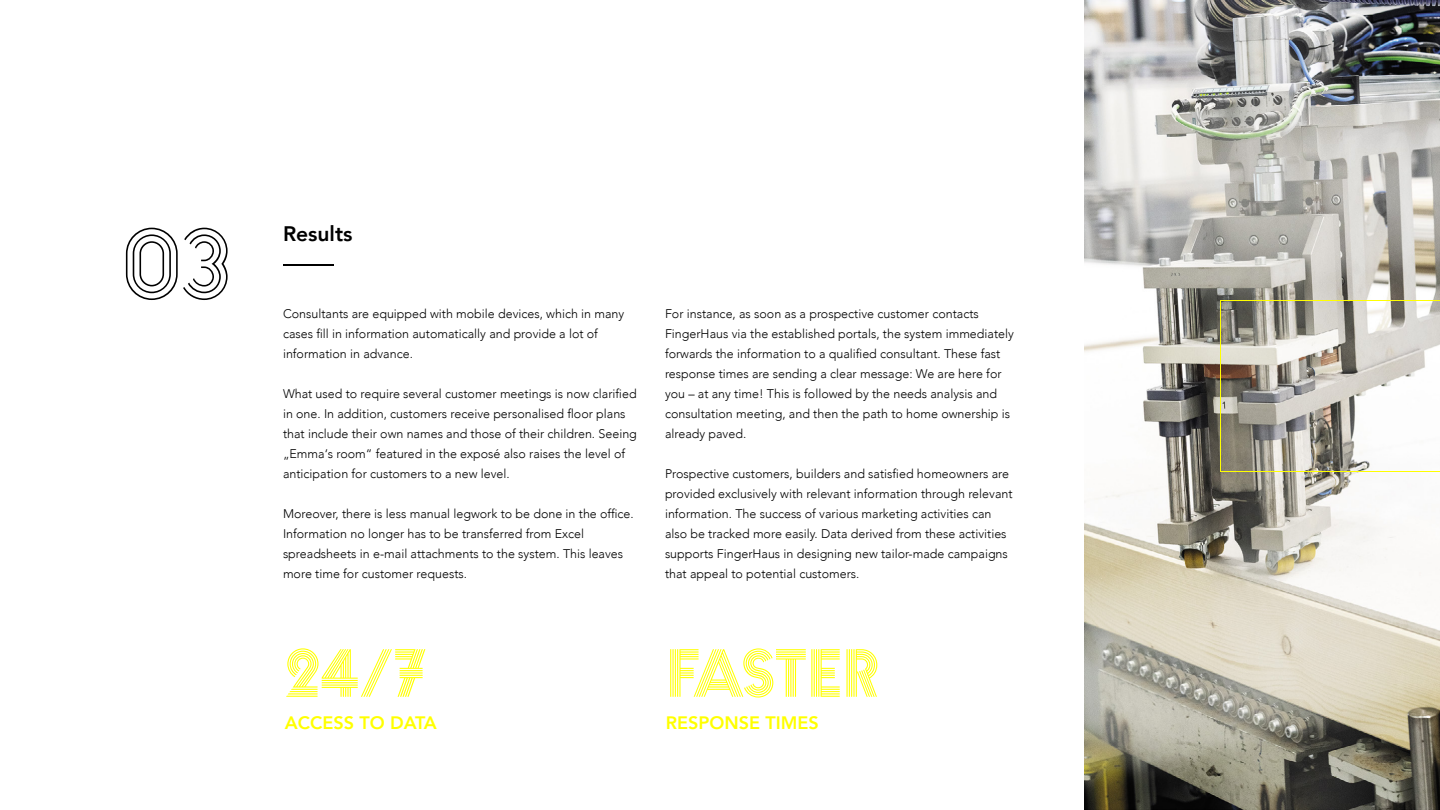
<style>
.page{position:relative;width:1440px;height:810px;background:#fff}
.page>*{position:absolute;margin:0;border:0;box-sizing:border-box;transform-origin:0 0}
.t1{font:100px "Prismaset LL Three";color:#000}
.t2{font:68px "Prismaset LL Five";letter-spacing:-.005em;color:#ff0}
.t3{font:800 21px "Avenir";color:#000}
.t4{font:800 18px "Avenir";color:#ff0}
.t5{font:300 12.5px/20px "Avenir";color:#000}
</style>
<div class="page">
<img style="left:1084px;top:0;width:356px;height:810px">
<svg style="left:1220px;top:300px;width:220px;height:172px"></svg>
<hr style="left:283px;top:264px;width:51px;height:2px;background:#000">
<h1 class="t1" style="left:122px;top:198px;width:111px">03</h1>
<h3 class="t3" style="left:283px;top:218px;width:71px">Results</h3>
<p class="t5" style="left:283px;top:304px;width:343px">Consultants are equipped with mobile devices, which in many cases fill in information automatically and provide a lot of information in advance.</p>
<p class="t5" style="left:283px;top:384px;width:355px">What used to require several customer meetings is now clarified in one. In addition, customers receive personalised floor plans that include their own names and those of their children. Seeing „Emma‘s room“ featured in the exposé also raises the level of anticipation for customers to a new level.</p>
<p class="t5" style="left:283px;top:504px;width:352px">Moreover, there is less manual legwork to be done in the office.<br>Information no longer has to be transferred from Excel spreadsheets in e-mail attachments to the system. This leaves more time for customer requests.</p>
<p class="t5" style="left:665px;top:304px;width:350px">For instance, as soon as a prospective customer contacts FingerHaus via the established portals, the system immediately forwards the information to a qualified consultant. These fast response times are sending a clear message: We are here for you – at any time! This is followed by the needs analysis and consultation meeting, and then the path to home ownership is already paved.</p>
<p class="t5" style="left:665px;top:464px;width:349px">Prospective customers, builders and satisfied homeowners are provided exclusively with relevant information through relevant information. The success of various marketing activities can also be tracked more easily. Data derived from these activities supports FingerHaus in designing new tailor-made campaigns that appeal to potential customers.</p>
<h2 class="t2" style="left:285px;top:628px;width:142px">24/7</h2>
<h2 class="t2" style="left:666px;top:628px;width:215px">FASTER</h2>
<h3 class="t4" style="left:285px;top:709px;width:153px">ACCESS TO DATA</h3>
<h3 class="t4" style="left:666px;top:709px;width:154px">RESPONSE TIMES</h3>
</div>
